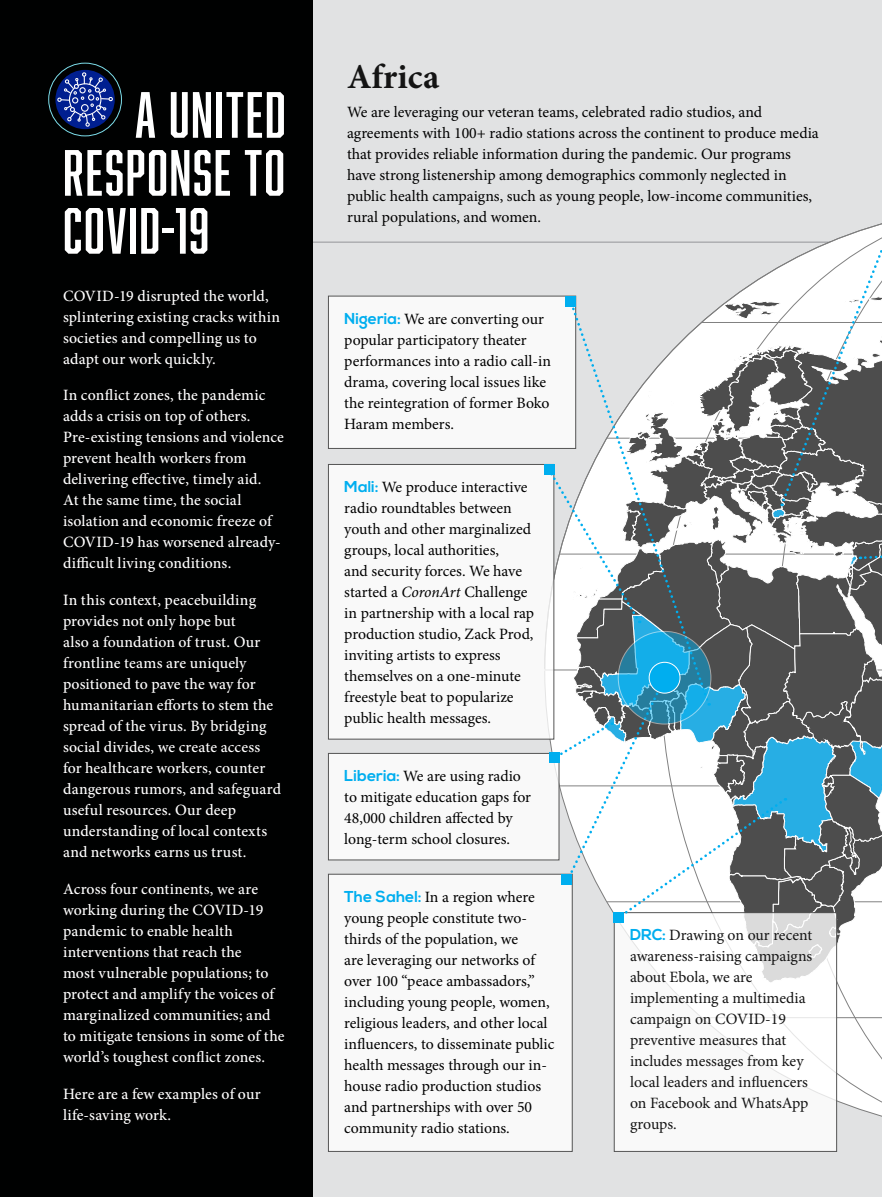
<style>
.page{position:relative;width:882px;height:1197px;background:#fff}
.page>*{position:absolute;margin:0;border:0;box-sizing:border-box;transform-origin:0 0}
.t1{font:60.2px/57.9px "Abolition";letter-spacing:.025em;color:#fff;text-align:justify}
.t2{font:700 35px "Minion Pro";letter-spacing:.005em;color:#141414}
.t3{font:15.75px/21px "Minion Pro";color:#000}
.t4{font:500 15.75px/21px "Minion Pro";letter-spacing:.01em;color:#fff}
.t5{font:15.75px/21px "Minion Pro";color:#141414}
.s1{font-family:"Nexa";font-weight:700;color:#00aeef}
.s2{font-style:italic}
</style>
<div class="page">
<div style="left:310px;top:0;width:572px;height:1197px;background:#e1e2e3"></div>
<hr style="left:312px;top:242px;width:542px;height:1px;background:#939598">
<svg style="left:837px;top:983px;width:45px;height:151px"></svg>
<hr style="left:702px;top:1017px;width:180px;height:1px;background:#000">
<div style="left:0;top:0;width:312px;height:1197px;background:#000101"></div>
<div style="left:328px;top:874px;width:244px;height:277px;background:#fff"></div>
<div style="left:328px;top:296px;width:248px;height:152px;background:#fff"></div>
<div style="left:328px;top:753px;width:231px;height:107px;background:#fff"></div>
<div style="left:328px;top:464px;width:226px;height:275px;background:#fff"></div>
<div style="left:328px;top:296px;width:248px;height:153px;border:1px solid #545454"></div>
<div style="left:328px;top:753px;width:231px;height:107px;border:1px solid #545454"></div>
<div style="left:328px;top:464px;width:226px;height:275px;border:1px solid #545454"></div>
<div style="left:328px;top:874px;width:244px;height:278px;border:1px solid #545454"></div>
<div style="left:49px;top:63px;width:73px;height:73px;border:1px solid #7ddeeb;border-radius:50%"></div>
<svg style="left:55px;top:70px;width:60px;height:59px"></svg>
<svg style="left:57px;top:72px;width:56px;height:55px"></svg>
<div style="left:614px;top:913px;width:223px;height:238px;background:#fff"></div>
<div style="left:614px;top:913px;width:223px;height:239px;border:1px solid #545454"></div>
<svg style="left:544px;top:223px;width:338px;height:760px"></svg>
<div style="left:613px;top:912px;width:11px;height:11px;background:#00aeef"></div>
<h1 class="t1" style="left:63px;top:85px;width:224px;text-indent:72px">A UNITED RESPONSE TO COVID-19</h1>
<p class="t4" style="left:63px;top:285px;width:219px">COVID-19 disrupted the world, splintering existing cracks within societies and compelling us to adapt our work quickly.</p>
<p class="t4" style="left:63px;top:385px;width:223px">In conflict zones, the pandemic adds a crisis on top of others.<br>Pre-existing tensions and violence prevent health workers from delivering effective, timely aid.<br>At the same time, the social isolation and economic freeze of<br>COVID-19 has worsened already&shy;difficult living conditions.</p>
<p class="t4" style="left:63px;top:590px;width:220px">In this context, peacebuilding provides not only hope but<br>also a foundation of trust. Our frontline teams are uniquely positioned to pave the way for humanitarian efforts to stem the spread of the virus. By bridging social divides, we create access for healthcare workers, counter dangerous rumors, and safeguard useful resources. Our deep understanding of local contexts and networks earns us trust.</p>
<p class="t4" style="left:63px;top:878px;width:223px">Across four continents, we are working during the COVID-19 pandemic to enable health interventions that reach the<br>most vulnerable populations; to protect and amplify the voices of marginalized communities; and to mitigate tensions in some of the world’s toughest conflict zones.</p>
<p class="t4" style="left:63px;top:1083px;width:199px">Here are a few examples of our life-saving work.</p>
<h2 class="t2" style="left:347px;top:53px;width:94px">Africa</h2>
<p class="t3" style="left:347px;top:102px;width:473px">We are leveraging our veteran teams, celebrated radio studios, and agreements with 100+ radio stations across the continent to produce media that provides reliable information during the pandemic. Our programs have strong listenership among demographics commonly neglected in public health campaigns, such as young people, low-income communities, rural populations, and women.</p>
<p class="t3" style="left:344px;top:308px;width:208px"><span class="s1">Nigeria:</span> We are converting our popular participatory theater performances into a radio call-in drama, covering local issues like the reintegration of former Boko<br>Haram members.</p>
<p class="t3" style="left:344px;top:477px;width:191px"><span class="s1">Mali:</span> We produce interactive radio roundtables between youth and other marginalized groups, local authorities,<br>and security forces. We have started a <span class="s2">CoronArt</span> Challenge in partnership with a local rap production studio, Zack Prod, inviting artists to express themselves on a one-minute freestyle beat to popularize public health messages.</p>
<p class="t3" style="left:344px;top:766px;width:188px"><span class="s1">Liberia:</span> We are using radio to mitigate education gaps for<br>48,000 children affected by long-term school closures.</p>
<p class="t3" style="left:344px;top:886px;width:212px"><span class="s1">The Sahel:</span> In a region where young people constitute two&shy;thirds of the population, we<br>are leveraging our networks of over 100 “peace ambassadors,” including young people, women, religious leaders, and other local influencers, to disseminate public health messages through our in&shy;house radio production studios and partnerships with over 50 community radio stations.</p>
<p class="t5" style="left:630px;top:925px;width:184px"><span class="s1">DRC:</span> Drawing on our recent awareness-raising campaigns about Ebola, we are implementing a multimedia campaign on COVID-19 preventive measures that includes messages from key local leaders and influencers on Facebook and WhatsApp groups.</p>
</div>
